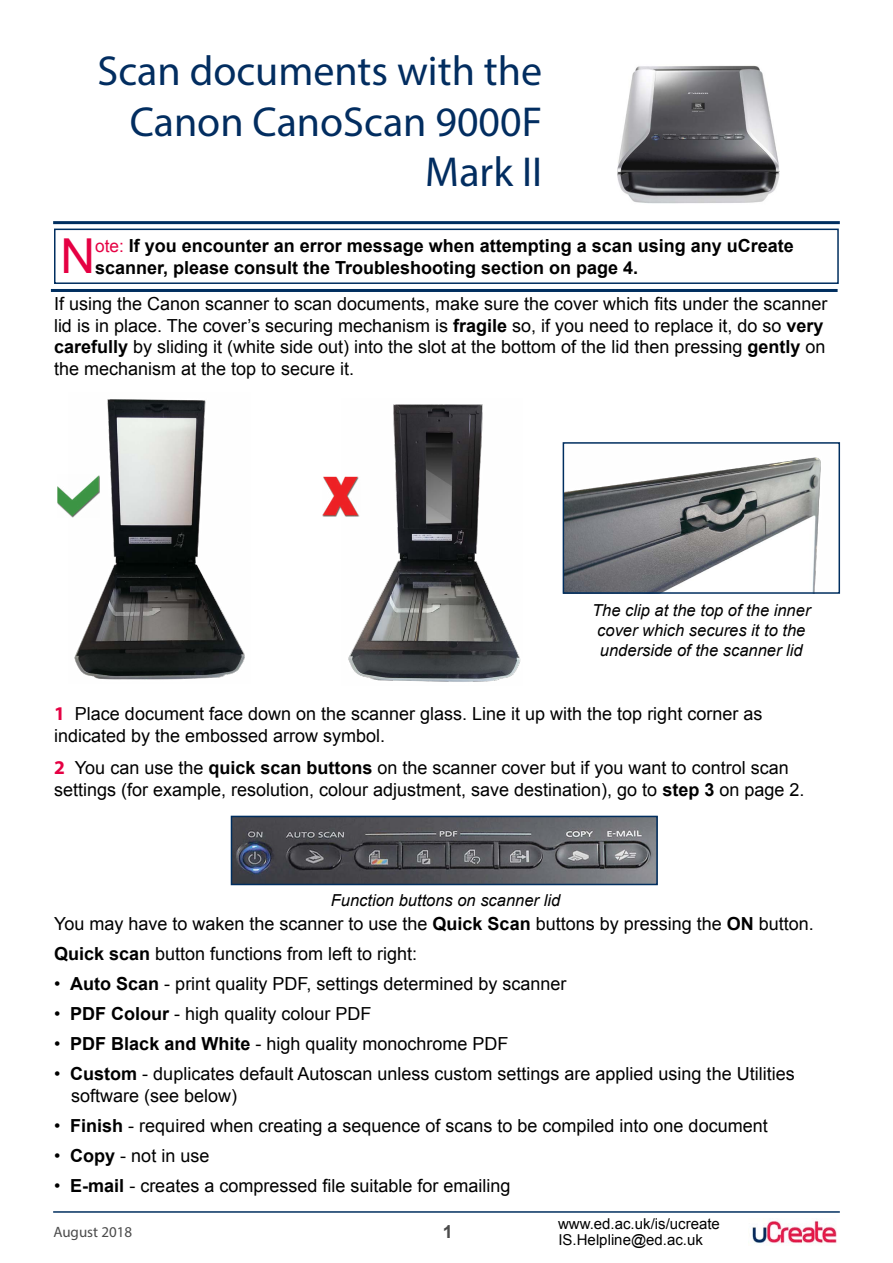
<style>
.page{position:relative;width:893px;height:1263px;background:#fff}
.page>*{position:absolute;margin:0;border:0;box-sizing:border-box;transform-origin:0 0}
.note_box_bold{font:48.15px "Arial";color:#e50043}
.Heading_1_new_task{font:42px/50.4px "Myriad Pro";color:#022d60;text-align:right}
.t1{font:18px/21.6px "Arial";color:#000}
.note_box_bold-2{font:700 18px/21.6px "Arial";color:#000}
.t2{font:700 18px "Arial";color:#4b4b4b}
.captions{font:italic 16.5px/19.8px "Arial";color:#000;text-align:center}
.t3{font:15px/16px "Arial";color:#000}
.t4{font:15px "Myriad Pro";color:#4b4b4b}
.s1{font-weight:400;font-size:17.25px;color:#e50043}
.s2{font-weight:700}
.s3{font-family:"Myriad Pro";font-weight:700;font-size:19.5px;color:#e50043}
</style>
<div class="page">
<hr style="left:53px;top:221px;width:787px;height:3px;background:#002e5f">
<hr style="left:53px;top:1211px;width:787px;height:2px;background:#002e5f">
<img style="left:752px;top:1218px;width:85px;height:27px">
<div style="left:54px;top:229px;width:785px;height:55px;border:2px solid #002e5f"></div>
<img style="left:348px;top:404px;width:173px;height:278px">
<img style="left:74px;top:399px;width:171px;height:281px">
<hr style="left:51px;top:289px;width:787px;height:3px;background:#002e5f">
<img style="left:566px;top:457px;width:255px;height:134px">
<div style="left:563px;top:442px;width:277px;height:152px;border:2px solid #002e5f"></div>
<img style="left:234px;top:819px;width:421px;height:63px">
<div style="left:231px;top:816px;width:427px;height:69px;border:2px solid #002e5f"></div>
<img style="left:618px;top:65px;width:161px;height:139px">
<img style="left:322px;top:474px;width:41px;height:44px">
<img style="left:57px;top:474px;width:43px;height:44px">
<p class="Heading_1_new_task" style="left:97px;top:45px;width:446px">Scan documents with the<br>Canon CanoScan 9000F<br>Mark II</p>
<p class="note_box_bold" style="left:60px;top:225px;width:36px">N</p>
<p class="note_box_bold-2" style="left:95px;top:236px;width:700px"><span class="s1">ote:</span> If you encounter an error message when attempting a scan using any uCreate scanner, please consult the Troubleshooting section on page 4.</p>
<p class="t1" style="left:54px;top:293px;width:775px">If using the Canon scanner to scan documents, make sure the cover which fits under the scanner lid is in place. The cover’s securing mechanism is <span class="s2">fragile</span> so, if you need to replace it, do so <span class="s2">very carefully</span> by sliding it (white side out) into the slot at the bottom of the lid then pressing <span class="s2">gently</span> on the mechanism at the top to secure it.</p>
<p class="captions" style="left:592px;top:601px;width:220px">The clip at the top of the inner cover which secures it to the underside of the scanner lid</p>
<p class="t1" style="left:54px;top:703px;width:710px"><span class="s3">1</span> Place document face down on the scanner glass. Line it up with the top right corner as indicated by the embossed arrow symbol.</p>
<p class="t1" style="left:54px;top:757px;width:752px"><span class="s3">2</span> You can use the <span class="s2">quick scan buttons</span> on the scanner cover but if you want to control scan settings (for example, resolution, colour adjustment, save destination), go to <span class="s2">step 3</span> on page 2.</p>
<p class="captions" style="left:331px;top:890px;width:231px">Function buttons on scanner lid</p>
<p class="t1" style="left:54px;top:913px;width:761px">You may have to waken the scanner to use the <span class="s2">Quick Scan</span> buttons by pressing the <span class="s2">ON</span> button.</p>
<p class="t1" style="left:54px;top:943px;width:365px"><span class="s2">Quick scan</span> button functions from left to right:</p>
<p class="t1" style="left:54px;top:973px;width:514px">• <span class="s2">Auto Scan</span> - print quality PDF, settings determined by scanner</p>
<p class="t1" style="left:54px;top:1003px;width:319px">• <span class="s2">PDF Colour</span> - high quality colour PDF</p>
<p class="t1" style="left:54px;top:1033px;width:456px">• <span class="s2">PDF Black and White</span> - high quality monochrome PDF</p>
<p class="t1" style="left:71px;top:1063px;width:725px;text-indent:-17px">• <span class="s2">Custom</span> - duplicates default Autoscan unless custom settings are applied using the Utilities software (see below)</p>
<p class="t1" style="left:54px;top:1115px;width:715px">• <span class="s2">Finish</span> - required when creating a sequence of scans to be compiled into one document</p>
<p class="t1" style="left:54px;top:1145px;width:157px">• <span class="s2">Copy</span> - not in use</p>
<p class="t1" style="left:54px;top:1175px;width:458px">• <span class="s2">E-mail</span> - creates a compressed file suitable for emailing</p>
<p class="t4" style="left:53px;top:1223px;width:80px">August 2018</p>
<p class="t2" style="left:443px;top:1220px;width:12px">1</p>
<p class="t3" style="left:558px;top:1216px;width:163px">www.ed.ac.uk/is/ucreate<br>IS.Helpline@ed.ac.uk</p>
</div>
